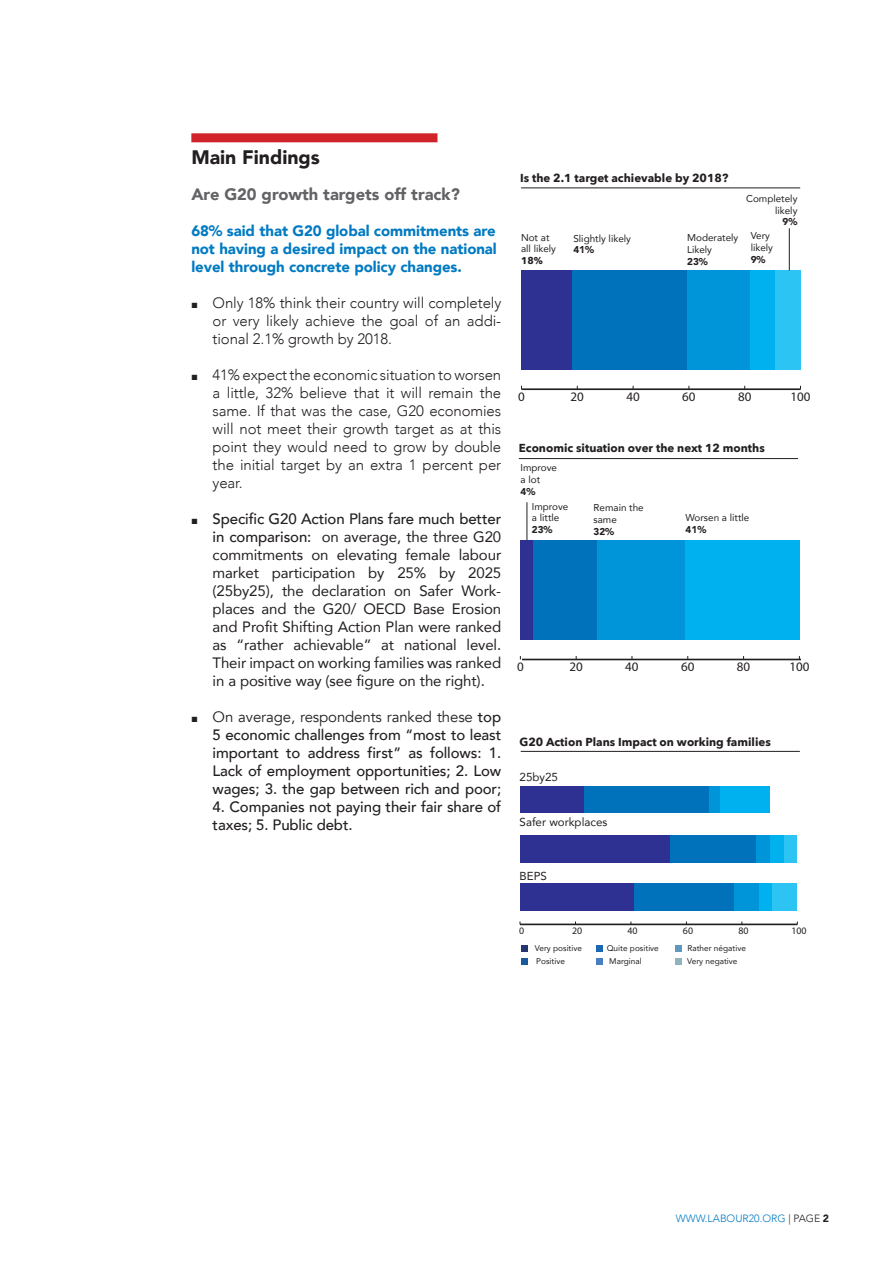
<style>
.page{position:relative;width:893px;height:1263px;background:#fff}
.page>*{position:absolute;margin:0;border:0;box-sizing:border-box;transform-origin:0 0}
.t1{font:900 19.5px "Avenir";color:#231f20}
.t2{font:900 16.5px "Avenir";color:#636366}
.t3{font:15px/18px "Avenir";letter-spacing:-.01em;color:#231f20;text-align:justify}
.t4{font:300 15px/18px "Avenir";letter-spacing:-.01em;color:#231f20;text-align:justify}
.t5{font:500 15px/18px "Avenir";letter-spacing:-.01em;color:#231f20;text-align:justify}
.t6{font:900 15px/18px "Avenir";letter-spacing:-.005em;color:#007ac2;text-align:justify}
.t7{font:13.05px "Myriad Pro";color:#231f20}
.t8{font:700 11.55px "Avenir Next";color:#231f20}
.t9{font:11.55px "Avenir";color:#231f20}
.t10{font:300 10.5px "Avenir";color:#007ac2}
.t11{font:9.9px/11.9px "Avenir";color:#231f20}
.t12{font:900 9.9px "Avenir";color:#231f20}
.t13{font:9.9px "Myriad Pro";color:#231f20}
.t14{font:700 9.9px "Avenir Next";color:#231f20}
.t15{font:8.25px/13.6px "Avenir";color:#231f20}
.s1{font-weight:500}
.s2{font-weight:400}
.s3{color:#231f20}
.s4{font-weight:900;color:#231f20}
</style>
<div class="page">
<div style="left:191px;top:133px;width:246px;height:9px;background:#d1232a"></div>
<hr style="left:521px;top:388px;width:279px;height:2px;background:#231f20">
<div style="left:775px;top:270px;width:25px;height:100px;background:#2bc4f3"></div>
<div style="left:750px;top:270px;width:25px;height:100px;background:#00b1ef"></div>
<div style="left:686px;top:270px;width:64px;height:100px;background:#0095d9"></div>
<div style="left:572px;top:270px;width:114px;height:100px;background:#0072bc"></div>
<div style="left:521px;top:270px;width:51px;height:100px;background:#2e3092"></div>
<hr style="left:789px;top:228px;width:1px;height:42px;background:#231f20">
<hr style="left:521px;top:188px;width:279px;height:1px;background:#231f20">
<hr style="left:522px;top:659px;width:279px;height:1px;background:#231f20">
<div style="left:685px;top:540px;width:114px;height:100px;background:#00b1ef"></div>
<div style="left:596px;top:540px;width:89px;height:100px;background:#0095d9"></div>
<div style="left:533px;top:540px;width:63px;height:100px;background:#0072bc"></div>
<div style="left:520px;top:540px;width:13px;height:100px;background:#2e3092"></div>
<hr style="left:527px;top:502px;width:1px;height:39px;background:#231f20">
<hr style="left:519px;top:458px;width:279px;height:1px;background:#231f20">
<hr style="left:520px;top:923px;width:277px;height:2px;background:#231f20">
<div style="left:783px;top:835px;width:14px;height:27px;background:#2bc4f3"></div>
<div style="left:772px;top:883px;width:25px;height:28px;background:#2bc4f3"></div>
<div style="left:720px;top:786px;width:50px;height:26px;background:#00b1ef"></div>
<div style="left:770px;top:835px;width:13px;height:27px;background:#00b1ef"></div>
<div style="left:758px;top:883px;width:14px;height:28px;background:#00b1ef"></div>
<div style="left:709px;top:786px;width:11px;height:26px;background:#0095d9"></div>
<div style="left:756px;top:835px;width:14px;height:27px;background:#0095d9"></div>
<div style="left:733px;top:883px;width:25px;height:28px;background:#0095d9"></div>
<div style="left:584px;top:786px;width:125px;height:26px;background:#0072bc"></div>
<div style="left:670px;top:835px;width:86px;height:27px;background:#0072bc"></div>
<div style="left:634px;top:883px;width:99px;height:28px;background:#0072bc"></div>
<div style="left:520px;top:786px;width:64px;height:26px;background:#2e3092"></div>
<div style="left:520px;top:835px;width:150px;height:27px;background:#2e3092"></div>
<div style="left:520px;top:883px;width:114px;height:28px;background:#2e3092"></div>
<div style="left:521px;top:958px;width:7px;height:6px;background:#1a589c"></div>
<div style="left:521px;top:944px;width:7px;height:7px;background:#233670"></div>
<div style="left:596px;top:944px;width:7px;height:7px;background:#1b67b1"></div>
<div style="left:596px;top:958px;width:7px;height:6px;background:#497fc1"></div>
<div style="left:676px;top:944px;width:6px;height:7px;background:#5f98bf"></div>
<div style="left:675px;top:958px;width:7px;height:6px;background:#8eb4bf"></div>
<hr style="left:521px;top:751px;width:279px;height:1px;background:#231f20">
<h1 class="t1" style="left:191px;top:140px;width:130px">Main Findings</h1>
<p class="t2" style="left:191px;top:180px;width:270px">Are G20 growth targets off track?</p>
<p class="t6" style="left:191px;top:221px;width:307px">68% said that G20 global commitments are not having a desired impact on the national level through concrete policy changes.</p>
<p class="t4" style="left:213px;top:293px;width:290px">Only 18% think their country will completely or very likely achieve the goal of an addi&shy;tional 2.1% growth by 2018.</p>
<p class="t4" style="left:213px;top:365px;width:290px">41% expect the economic situation to worsen a little, 32% believe that it will remain the same. If that was the case, G20 economies will not meet their growth target as at this point they would need to grow by double the initial target by an extra 1 percent per year.</p>
<p class="t3" style="left:213px;top:509px;width:290px"><span class="s1">Specific G20 Action Plans fare much better in comparison:</span> on average, the three G20 commitments on elevating female labour market participation by 25% by 2025 (25by25), the declaration on Safer Work&shy;places and the G20/ OECD Base Erosion and Profit Shifting Action Plan were ranked as “rather achievable” at national level.<br>Their impact on working families was ranked in a positive way (see figure on the right).</p>
<p class="t5" style="left:213px;top:707px;width:290px"><span class="s2">On average, respondents ranked these</span> top 5 economic challenges from “most to least important to address first” as follows: 1.<br>Lack of employment opportunities; 2. Low wages; 3. the gap between rich and poor;</p>
<p class="t5" style="left:213px;top:797px;width:290px">4. Companies not paying their fair share of taxes; 5. Public debt.</p>
<p class="t8" style="left:520px;top:168px;width:210px">Is the 2.1 target achievable by 2018?</p>
<p class="t11" style="left:746px;top:192px;width:53px;text-align:right">Completely likely</p>
<p class="t12" style="left:783px;top:213px;width:16px">9%</p>
<p class="t11" style="left:521px;top:231px;width:37px">Not at all likely</p>
<p class="t14" style="left:521px;top:252px;width:23px">18%</p>
<p class="t11" style="left:573px;top:232px;width:59px">Slightly likely</p>
<p class="t12" style="left:573px;top:242px;width:22px">41%</p>
<p class="t11" style="left:687px;top:231px;width:53px">Moderately<br>Likely</p>
<p class="t12" style="left:687px;top:253px;width:22px">23%</p>
<p class="t11" style="left:751px;top:229px;width:24px">Very likely</p>
<p class="t12" style="left:751px;top:251px;width:16px">9%</p>
<p class="t7" style="left:518px;top:390px;width:8px">0</p>
<p class="t7" style="left:571px;top:390px;width:15px">20</p>
<p class="t7" style="left:626px;top:390px;width:15px">40</p>
<p class="t7" style="left:682px;top:390px;width:15px">60</p>
<p class="t7" style="left:738px;top:390px;width:15px">80</p>
<p class="t7" style="left:790px;top:390px;width:22px">100</p>
<p class="t8" style="left:519px;top:438px;width:247px">Economic situation over the next 12 months</p>
<p class="t11" style="left:521px;top:461px;width:38px">Improve a lot</p>
<p class="t12" style="left:521px;top:483px;width:16px">4%</p>
<p class="t11" style="left:532px;top:500px;width:38px">Improve a little</p>
<p class="t12" style="left:532px;top:521px;width:22px">23%</p>
<p class="t11" style="left:593px;top:501px;width:52px">Remain the same</p>
<p class="t12" style="left:593px;top:523px;width:22px">32%</p>
<p class="t11" style="left:686px;top:511px;width:65px">Worsen a little</p>
<p class="t12" style="left:686px;top:521px;width:22px">41%</p>
<p class="t7" style="left:517px;top:660px;width:8px">0</p>
<p class="t7" style="left:569px;top:660px;width:15px">20</p>
<p class="t7" style="left:625px;top:660px;width:15px">40</p>
<p class="t7" style="left:681px;top:660px;width:15px">60</p>
<p class="t7" style="left:737px;top:660px;width:15px">80</p>
<p class="t7" style="left:789px;top:660px;width:22px">100</p>
<p class="t8" style="left:520px;top:731px;width:253px">G20 Action Plans Impact on working families</p>
<p class="t9" style="left:520px;top:767px;width:40px">25by25</p>
<p class="t9" style="left:520px;top:813px;width:89px">Safer workplaces</p>
<p class="t9" style="left:520px;top:866px;width:29px">BEPS</p>
<p class="t13" style="left:519px;top:925px;width:7px">0</p>
<p class="t13" style="left:572px;top:925px;width:12px">20</p>
<p class="t13" style="left:627px;top:925px;width:12px">40</p>
<p class="t13" style="left:683px;top:925px;width:12px">60</p>
<p class="t13" style="left:738px;top:925px;width:12px">80</p>
<p class="t13" style="left:791px;top:925px;width:17px">100</p>
<p class="t15" style="left:535px;top:940px;width:49px">Very positive<br>Positive</p>
<p class="t15" style="left:609px;top:940px;width:51px;text-indent:-3px">Quite positive<br>Marginal</p>
<p class="t15" style="left:687px;top:941px;width:60px">Rather négative<br>Very negative</p>
<p class="t10" style="left:676px;top:1212px;width:155px">WWW.LABOUR20.ORG <span class="s3">| PAGE</span> <span class="s4">2</span></p>
</div>
